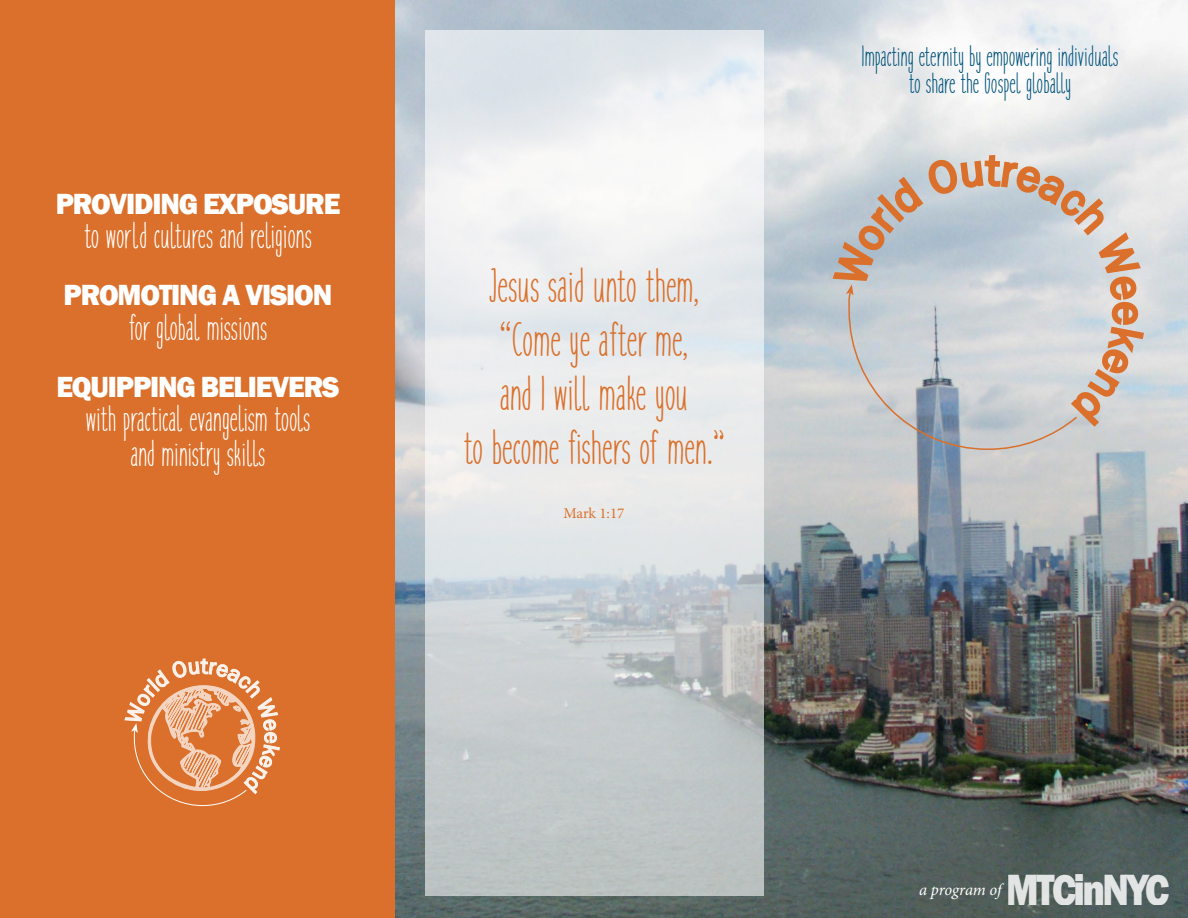
<style>
.page{position:relative;width:1188px;height:918px;background:#fff}
.page>*{position:absolute;margin:0;border:0;box-sizing:border-box;transform-origin:0 0}
.t1{font:800 45px "Franklin Gothic";letter-spacing:-.07em;color:#fff;scale:.86 1}
.t2{font:37.5px "cookies&milk";color:#da702b}
.t3{font:800 30px "Franklin Gothic";letter-spacing:-.04em;color:#fff;scale:.95 1}
.t4{font:28.5px "cookies&milk";letter-spacing:-.015em;color:#fff}
.t5{font:22.5px "cookies&milk";letter-spacing:-.01em;color:#00537b}
.t6{font:italic 16.5px "Minion Pro";letter-spacing:-.01em;color:#fff}
.t7{font:15px "Minion Pro";letter-spacing:-.005em;color:#da702b}
</style>
<div class="page">
<img style="left:394px;top:0;width:794px;height:918px">
<svg style="left:425px;top:31px;width:338px;height:865px"></svg>
<div style="left:0;top:0;width:394px;height:918px;background:#da702b"></div>
<svg style="left:831px;top:153px;width:315px;height:298px;background:#c9c7c6"></svg>
<svg style="left:124px;top:658px;width:156px;height:148px"></svg>
<p class="t3" style="left:56px;top:184px;width:301px">PROVIDING EXPOSURE</p>
<p class="t4" style="left:84px;top:216px;width:229px">to world cultures and religions</p>
<p class="t3" style="left:64px;top:276px;width:284px">PROMOTING A VISION</p>
<p class="t4" style="left:129px;top:308px;width:140px">for global missions</p>
<p class="t3" style="left:56px;top:368px;width:300px">EQUIPPING BELIEVERS</p>
<p class="t4" style="left:86px;top:400px;width:226px">with practical evangelism tools</p>
<p class="t4" style="left:131px;top:434px;width:136px">and ministry skills</p>
<p class="t2" style="left:489px;top:260px;width:212px">Jesus said unto them,</p>
<p class="t2" style="left:500px;top:289px;width:13px">“</p>
<p class="t2" style="left:512px;top:314px;width:178px">Come ye after me,</p>
<p class="t2" style="left:500px;top:368px;width:190px">and I will make you</p>
<p class="t2" style="left:463px;top:422px;width:263px">to become fishers of men.”</p>
<p class="t7" style="left:564px;top:503px;width:62px">Mark 1:17</p>
<p class="t5" style="left:862px;top:41px;width:258px">Impacting eternity by empowering individuals</p>
<p class="t5" style="left:909px;top:68px;width:164px">to share the Gospel globally</p>
<h1 class="t1" style="left:1007px;top:860px;width:191px">MTCinNYC</h1>
<p class="t6" style="left:919px;top:878px;width:84px">a program of</p>
</div>
